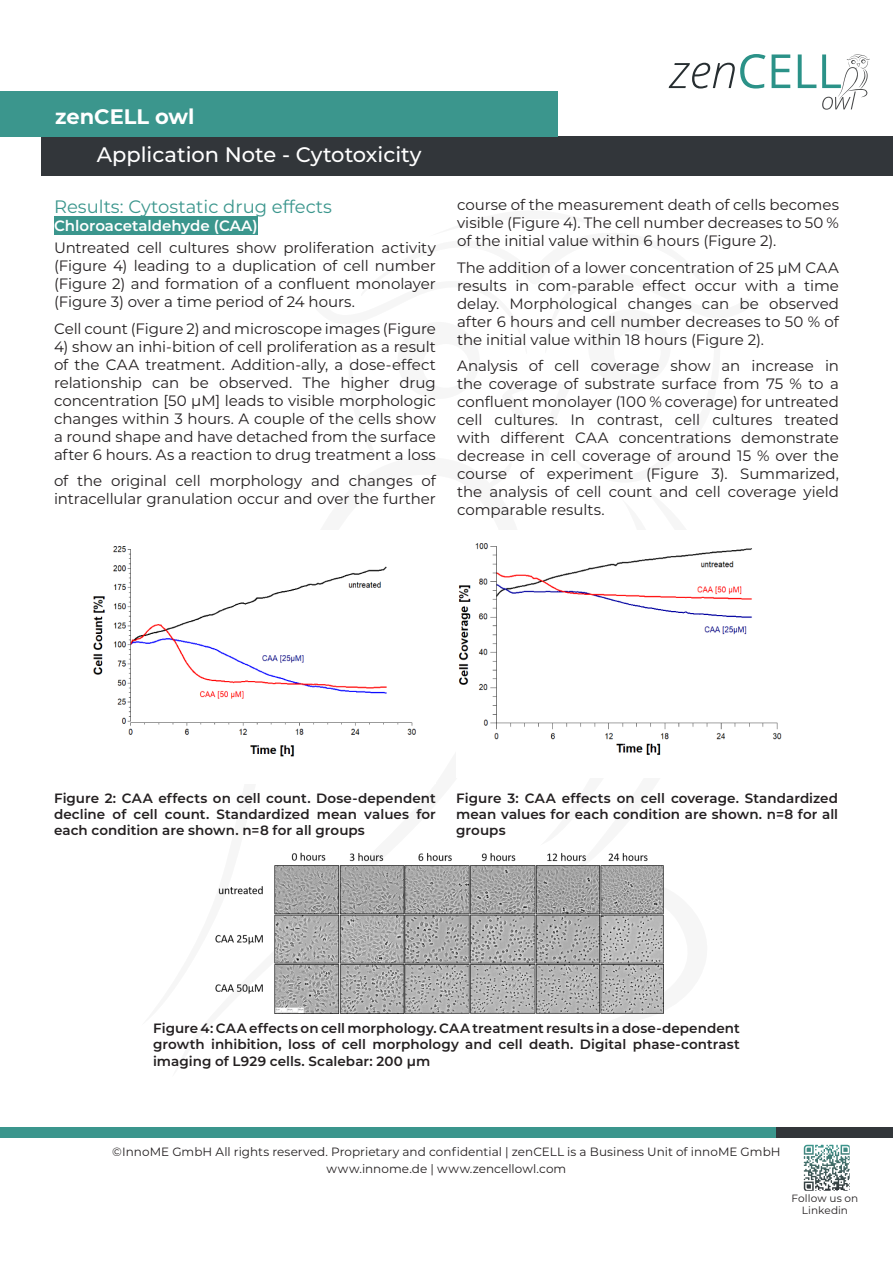
<style>
.page{position:relative;width:893px;height:1263px;background:#fff}
.page>*{position:absolute;margin:0;border:0;box-sizing:border-box;transform-origin:0 0}
.Headline_1{font:500 21px "Montserrat";color:#fff}
.Headline_1-2{font:700 21px "Montserrat";color:#fff}
.Headline_2_ohne_Balk{font:18px "Montserrat";color:#3b968d}
.Fließtext{font:15px/18px "Montserrat";letter-spacing:-.005em;color:#231f20;text-align:justify}
.Headline_3{font:600 15px "Montserrat";color:#fff}
.Figure{font:600 13.5px/16.2px "Montserrat";letter-spacing:.005em;color:#231f20;text-align:justify}
.t1{font:12px/16.5px "Montserrat";letter-spacing:.005em;color:#231f20;text-align:center}
.t2{font:10.5px/12.6px "Montserrat";letter-spacing:.01em;color:#231f20;text-align:center}
</style>
<div class="page">
<svg style="left:669px;top:54px;width:97px;height:35px"></svg>
<svg style="left:772px;top:54px;width:18px;height:34px"></svg>
<svg style="left:798px;top:54px;width:18px;height:34px"></svg>
<svg style="left:822px;top:54px;width:48px;height:56px"></svg>
<div style="left:0;top:1127px;width:893px;height:10px;background:#3b968d"></div>
<div style="left:776px;top:1127px;width:117px;height:10px;background:#32363a"></div>
<svg style="left:804px;top:1145px;width:46px;height:10px"></svg>
<div style="left:41px;top:136px;width:852px;height:40px;background:#32363a"></div>
<div style="left:0;top:91px;width:557px;height:46px;background:#3b968d"></div>
<div style="left:54px;top:216px;width:204px;height:19px;background:#3b968d"></div>
<img style="left:93px;top:546px;width:323px;height:211px">
<img style="left:458px;top:543px;width:324px;height:212px">
<img style="left:215px;top:852px;width:448px;height:161px">
<p class="Headline_1-2" style="left:55px;top:102px;width:141px">zenCELL owl</p>
<p class="Headline_1" style="left:97px;top:140px;width:326px">Application Note - Cytotoxicity</p>
<p class="Headline_2_ohne_Balk" style="left:54px;top:194px;width:280px">Results: Cytostatic drug effects</p>
<p class="Headline_3" style="left:54px;top:215px;width:205px">Chloroacetaldehyde (CAA)</p>
<p class="Fließtext" style="left:54px;top:238px;width:383px">Untreated cell cultures show proliferation activity (Figure 4) leading to a duplication of cell number (Figure 2) and formation of a confluent monolayer (Figure 3) over a time period of 24 hours.</p>
<p class="Fließtext" style="left:54px;top:319px;width:383px">Cell count (Figure 2) and microscope images (Figure</p>
<p class="Fließtext" style="left:54px;top:337px;width:383px">4) show an inhi-bition of cell proliferation as a result of the CAA treatment. Addition-ally, a dose-effect relationship can be observed. The higher drug concentration [50 μM] leads to visible morphologic changes within 3 hours. A couple of the cells show a round shape and have detached from the surface after 6 hours. As a reaction to drug treatment a loss</p>
<p class="Fließtext" style="left:54px;top:471px;width:383px">of the original cell morphology and changes of intracellular granulation occur and over the further</p>
<p class="Fließtext" style="left:457px;top:195px;width:383px">course of the measurement death of cells becomes visible (Figure 4). The cell number decreases to 50 % of the initial value within 6 hours (Figure 2).</p>
<p class="Fließtext" style="left:457px;top:258px;width:383px">The addition of a lower concentration of 25 μM CAA results in com-parable effect occur with a time delay. Morphological changes can be observed after 6 hours and cell number decreases to 50 % of the initial value within 18 hours (Figure 2).</p>
<p class="Fließtext" style="left:457px;top:356px;width:383px">Analysis of cell coverage show an increase in the coverage of substrate surface from 75 % to a confluent monolayer (100 % coverage) for untreated cell cultures. In contrast, cell cultures treated with different CAA concentrations demonstrate decrease in cell coverage of around 15 % over the course of experiment (Figure 3). Summarized, the analysis of cell count and cell coverage yield comparable results.</p>
<p class="Figure" style="left:54px;top:789px;width:383px">Figure 2: CAA effects on cell count. Dose-dependent decline of cell count. Standardized mean values for each condition are shown. n=8 for all groups</p>
<p class="Figure" style="left:456px;top:789px;width:383px">Figure 3: CAA effects on cell coverage. Standardized mean values for each condition are shown. n=8 for all groups</p>
<p class="Figure" style="left:153px;top:1020px;width:588px">Figure 4: CAA effects on cell morphology. CAA treatment results in a dose-dependent growth inhibition, loss of cell morphology and cell death. Digital phase-contrast imaging of L929 cells. Scalebar: 200 μm</p>
<p class="t1" style="left:112px;top:1143px;width:670px">©InnoME GmbH All rights reserved. Proprietary and confidential | zenCELL is a Business Unit of innoME GmbH www.innome.de | www.zencellowl.com</p>
<p class="t2" style="left:791px;top:1191px;width:68px">Follow us on<br>Linkedin</p>
</div>
